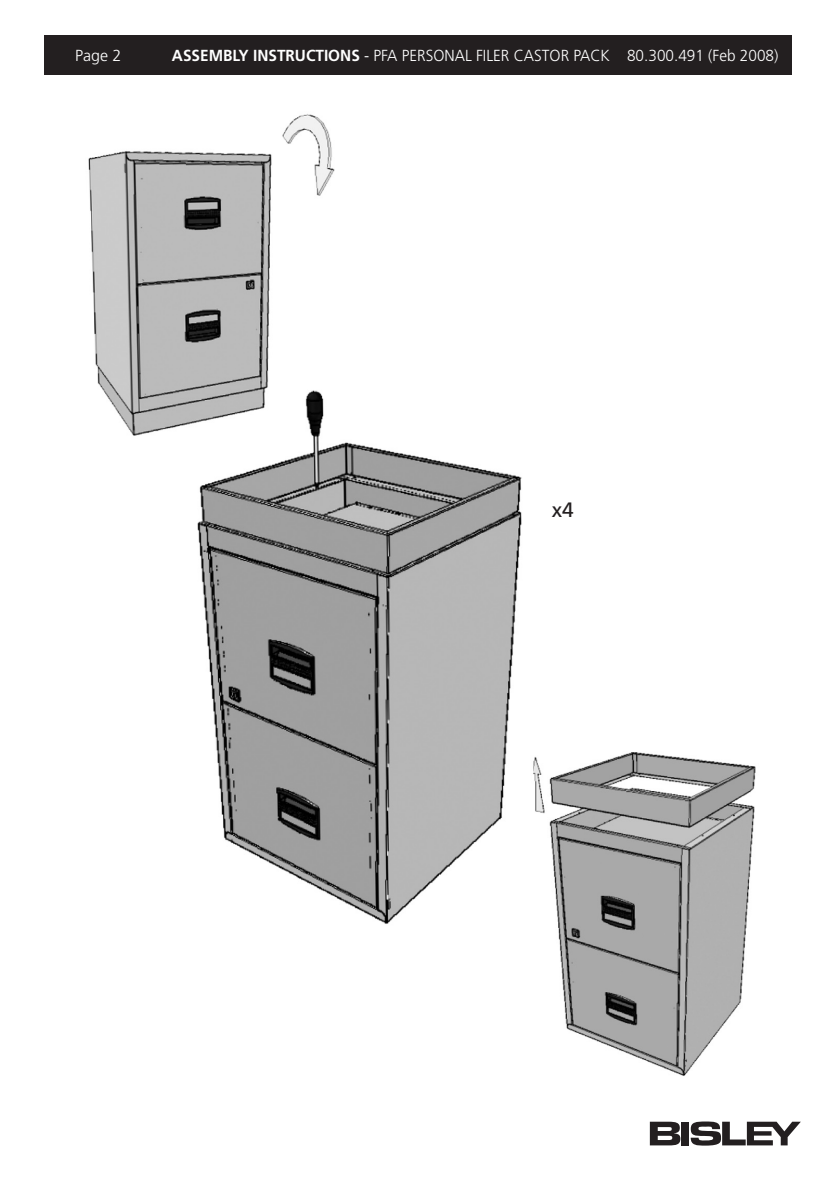
<style>
.page{position:relative;width:840px;height:1191px;background:#fff}
.page>*{position:absolute;margin:0;border:0;box-sizing:border-box;transform-origin:0 0}
.t1{font:20.8px "Frutiger";color:#231f20}
.t2{font:300 16px "Frutiger";color:#fff;scale:.96 1}
.t3{font:300 16px "Frutiger";color:#fff}
.s1{font-weight:700}
</style>
<div class="page">
<div style="left:44px;top:35px;width:746px;height:40px;background:#231f20"></div>
<svg style="left:649px;top:1121px;width:31px;height:24px"></svg>
<div style="left:681px;top:1121px;width:7px;height:24px;background:#231f20"></div>
<svg style="left:690px;top:1121px;width:110px;height:24px"></svg>
<img style="left:88px;top:114px;width:668px;height:962px">
<p class="t3" style="left:75px;top:46px;width:34px">Page</p>
<p class="t2" style="left:172px;top:46px;width:633px"><span class="s1">ASSEMBLY INSTRUCTIONS</span> - PFA PERSONAL FILER CASTOR PACK 80.300.491 (Feb 2008)</p>
<p class="t1" style="left:551px;top:497px;width:23px">x4</p>
</div>
